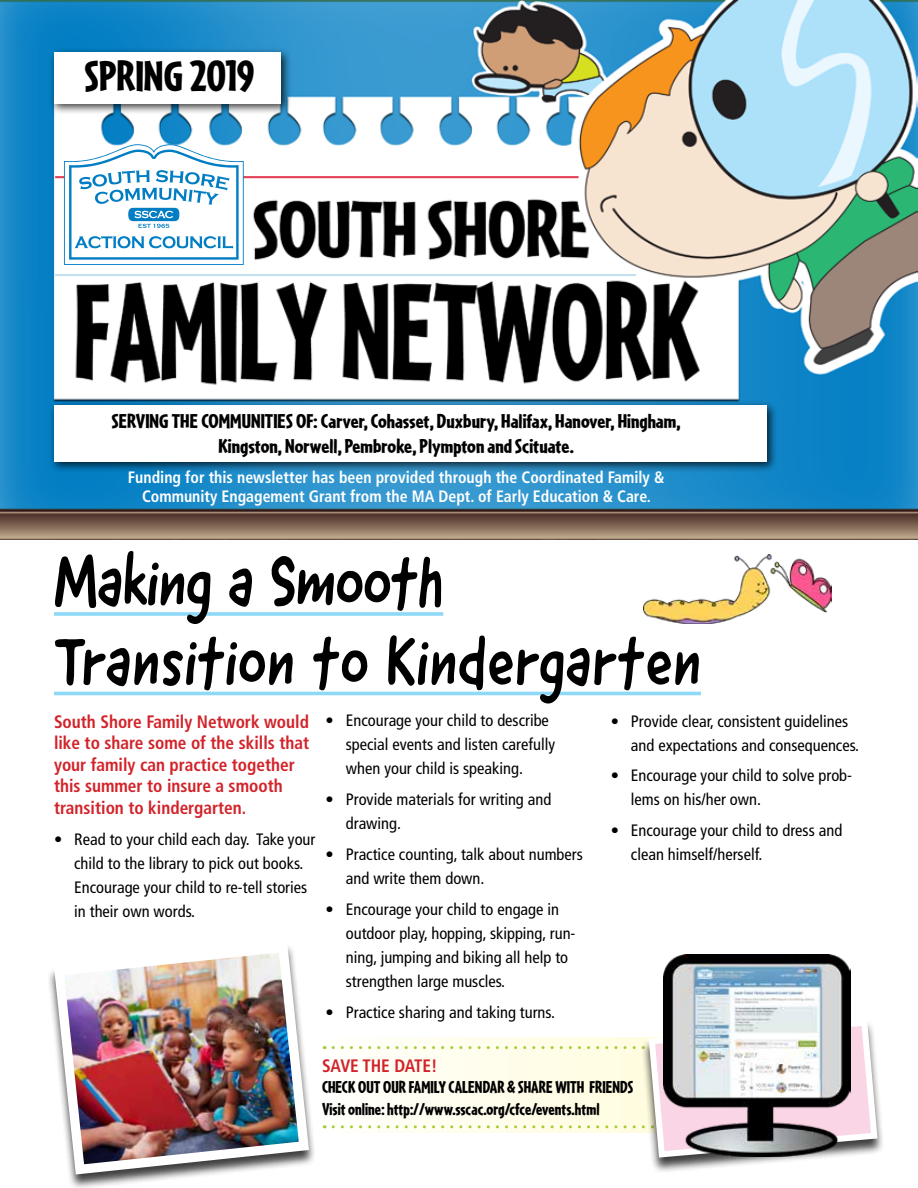
<style>
.page{position:relative;width:918px;height:1188px;background:#fff}
.page>*{position:absolute;margin:0;border:0;box-sizing:border-box;transform-origin:0 0}
.t1{font:72px/79.5px "Good Dog New";letter-spacing:.01em;color:#000;scale:.84 1}
.t2{font:900 45px "Cafeteria";color:#000;scale:.96 1}
.t3{font:900 21px/25.2px "Cafeteria";color:#000;text-align:center}
.t4{font:700 condensed 18px/21.6px "Frutiger LT Std";color:#d2232a;scale:.96 1}
.t5{font:900 18px/21.6px "Cafeteria";color:#000;scale:.93 1}
.t6{font:condensed 16.5px/24px "Frutiger LT Std";color:#000}
.t7{font:700 condensed 16.5px/19.5px "Frutiger LT Std";color:#fff;text-align:center;scale:.96 1}
</style>
<div class="page">
<img style="left:0;top:0;width:918px;height:540px">
<div style="left:49px;top:47px;width:243px;height:69px;background:#000;opacity:.75"></div>
<div style="left:54px;top:52px;width:227px;height:52px;background:#fff"></div>
<div style="left:49px;top:400px;width:729px;height:73px;background:#000;opacity:.75"></div>
<div style="left:54px;top:406px;width:713px;height:56px;background:#fff"></div>
<svg style="left:54px;top:612px;width:389px;height:4px;background:#98dbf8"></svg>
<hr style="left:54px;top:692px;width:647px;height:3px;background:#8ed8f8">
<svg style="left:64px;top:144px;width:180px;height:121px"></svg>
<div style="left:641px;top:1020px;width:244px;height:153px;background:#000;opacity:.75"></div>
<svg style="left:333px;top:1020px;width:548px;height:141px"></svg>
<div style="left:46px;top:943px;width:271px;height:245px;background:#000;opacity:.75"></div>
<img style="left:49px;top:943px;width:265px;height:237px">
<img style="left:644px;top:554px;width:188px;height:69px">
<img style="left:663px;top:954px;width:188px;height:203px">
<h2 class="t2" style="left:85px;top:50px;width:178px">SPRING 2019</h2>
<p class="t3" style="left:112px;top:408px;width:570px">SERVING THE COMMUNITIES OF: Carver, Cohasset, Duxbury, Halifax, Hanover, Hingham,<br>Kingston, Norwell, Pembroke, Plympton and Scituate.</p>
<p class="t7" style="left:128px;top:467px;width:560px">Funding for this newsletter has been provided through the Coordinated Family &amp;<br>Community Engagement Grant from the MA Dept. of Early Education &amp; Care.</p>
<h1 class="t1" style="left:54px;top:542px;width:772px">Making a Smooth<br>Transition to Kindergarten</h1>
<p class="t4" style="left:54px;top:711px;width:267px">South Shore Family Network would like to share some of the skills that your family can practice together this summer to insure a smooth transition to kindergarten.</p>
<p class="t6" style="left:74px;top:827px;width:243px;text-indent:-20px">• Read to your child each day. Take your child to the library to pick out books.<br>Encourage your child to re-tell stories in their own words.</p>
<p class="t6" style="left:346px;top:709px;width:211px;text-indent:-20px">• Encourage your child to describe special events and listen carefully when your child is speaking.</p>
<p class="t6" style="left:346px;top:788px;width:207px;text-indent:-20px">• Provide materials for writing and drawing.</p>
<p class="t6" style="left:346px;top:842px;width:239px;text-indent:-20px">• Practice counting, talk about numbers and write them down.</p>
<p class="t6" style="left:346px;top:897px;width:231px;text-indent:-20px">• Encourage your child to engage in outdoor play, hopping, skipping, run&shy;ning, jumping and biking all help to strengthen large muscles.</p>
<p class="t6" style="left:326px;top:1000px;width:231px">• Practice sharing and taking turns.</p>
<p class="t6" style="left:631px;top:709px;width:230px;text-indent:-20px">• Provide clear, consistent guidelines and expectations and consequences.</p>
<p class="t6" style="left:631px;top:764px;width:223px;text-indent:-20px">• Encourage your child to solve prob&shy;lems on his/her own.</p>
<p class="t6" style="left:631px;top:818px;width:213px;text-indent:-20px">• Encourage your child to dress and clean himself/herself.</p>
<p class="t4" style="left:322px;top:1055px;width:122px">SAVE THE DATE!</p>
<p class="t5" style="left:322px;top:1076px;width:336px">CHECK OUT OUR FAMILY CALENDAR &amp; SHARE WITH FRIENDS<br>Visit online: http://www.sscac.org/cfce/events.html</p>
</div>
